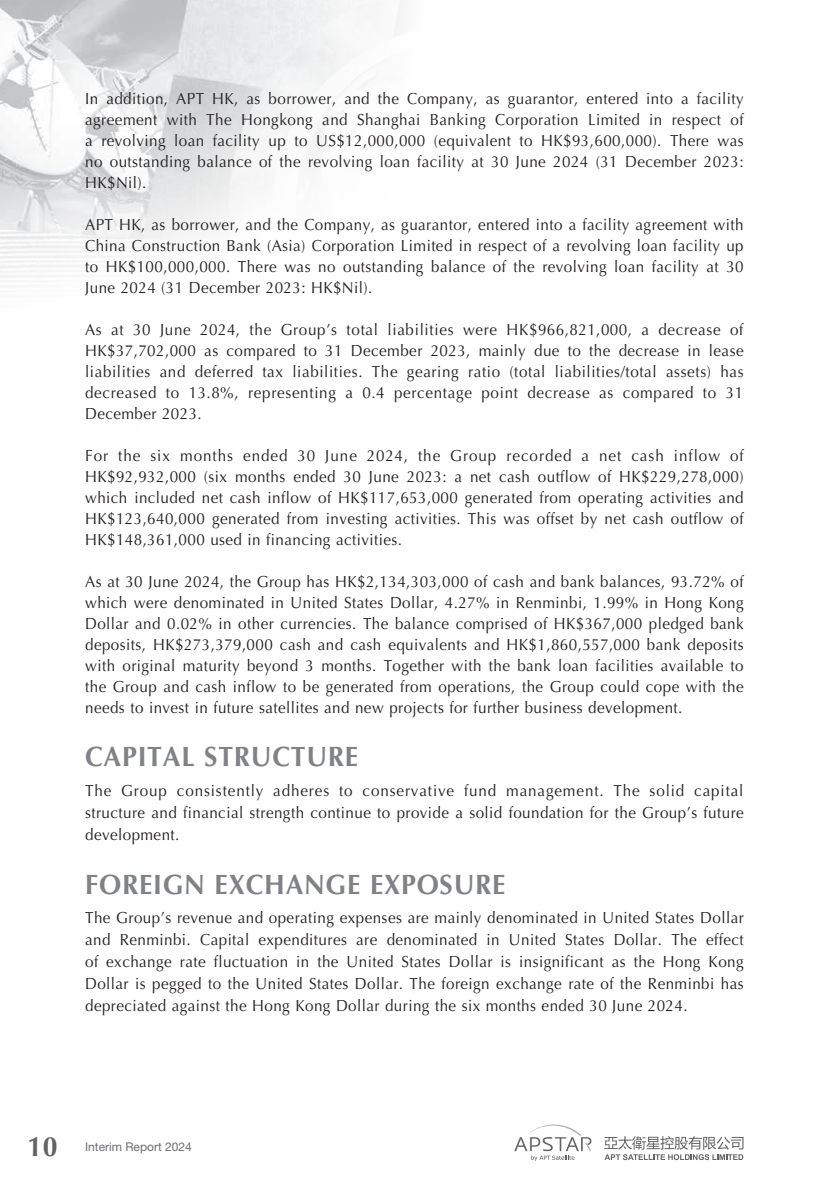
<style>
.page{position:relative;width:840px;height:1191px;background:#fff}
.page>*{position:absolute;margin:0;border:0;box-sizing:border-box;transform-origin:0 0}
.t1{font:700 28px "Optima LT Std";letter-spacing:.03em;color:#808285;scale:.95 1}
.t2{font:700 28px "Optima LT Std";color:#636366;scale:.95 1}
.t3{font:16px/21px "Optima LT Std";letter-spacing:.03em;color:#231f20;text-align:justify;scale:.95 1}
.t4{font:12px "Helvetica Neue LT Std";color:#6c6d70}
</style>
<div class="page">
<svg style="left:514px;top:1124px;width:77px;height:36px"></svg>
<svg style="left:604px;top:1136px;width:139px;height:24px"></svg>
<img style="left:0;top:0;width:404px;height:282px">
<p class="t3" style="left:85px;top:88px;width:694px">In addition, APT HK, as borrower, and the Company, as guarantor, entered into a facility agreement with The Hongkong and Shanghai Banking Corporation Limited in respect of a revolving loan facility up to US$12,000,000 (equivalent to HK$93,600,000). There was no outstanding balance of the revolving loan facility at 30 June 2024 (31 December 2023:<br>HK$Nil).</p>
<p class="t3" style="left:85px;top:214px;width:694px">APT HK, as borrower, and the Company, as guarantor, entered into a facility agreement with China Construction Bank (Asia) Corporation Limited in respect of a revolving loan facility up to HK$100,000,000. There was no outstanding balance of the revolving loan facility at 30<br>June 2024 (31 December 2023: HK$Nil).</p>
<p class="t3" style="left:85px;top:319px;width:694px">As at 30 June 2024, the Group’s total liabilities were HK$966,821,000, a decrease of HK$37,702,000 as compared to 31 December 2023, mainly due to the decrease in lease liabilities and deferred tax liabilities. The gearing ratio (total liabilities/total assets) has decreased to 13.8%, representing a 0.4 percentage point decrease as compared to 31<br>December 2023.</p>
<p class="t3" style="left:85px;top:445px;width:694px">For the six months ended 30 June 2024, the Group recorded a net cash inflow of HK$92,932,000 (six months ended 30 June 2023: a net cash outflow of HK$229,278,000) which included net cash inflow of HK$117,653,000 generated from operating activities and HK$123,640,000 generated from investing activities. This was offset by net cash outflow of HK$148,361,000 used in financing activities.</p>
<p class="t3" style="left:85px;top:571px;width:694px">As at 30 June 2024, the Group has HK$2,134,303,000 of cash and bank balances, 93.72% of which were denominated in United States Dollar, 4.27% in Renminbi, 1.99% in Hong Kong Dollar and 0.02% in other currencies. The balance comprised of HK$367,000 pledged bank deposits, HK$273,379,000 cash and cash equivalents and HK$1,860,557,000 bank deposits with original maturity beyond 3 months. Together with the bank loan facilities available to the Group and cash inflow to be generated from operations, the Group could cope with the needs to invest in future satellites and new projects for further business development.</p>
<h1 class="t1" style="left:85px;top:740px;width:289px">CAPITAL STRUCTURE</h1>
<p class="t3" style="left:85px;top:779px;width:694px;line-height:22px">The Group consistently adheres to conservative fund management. The solid capital structure and financial strength continue to provide a solid foundation for the Group’s future development.</p>
<h1 class="t1" style="left:85px;top:867px;width:443px">FOREIGN EXCHANGE EXPOSURE</h1>
<p class="t3" style="left:85px;top:906px;width:694px;line-height:22px">The Group’s revenue and operating expenses are mainly denominated in United States Dollar and Renminbi. Capital expenditures are denominated in United States Dollar. The effect of exchange rate fluctuation in the United States Dollar is insignificant as the Hong Kong Dollar is pegged to the United States Dollar. The foreign exchange rate of the Renminbi has depreciated against the Hong Kong Dollar during the six months ended 30 June 2024.</p>
<h1 class="t2" style="left:27px;top:1130px;width:33px">10</h1>
<p class="t4" style="left:85px;top:1140px;width:108px">Interim Report 2024</p>
</div>
